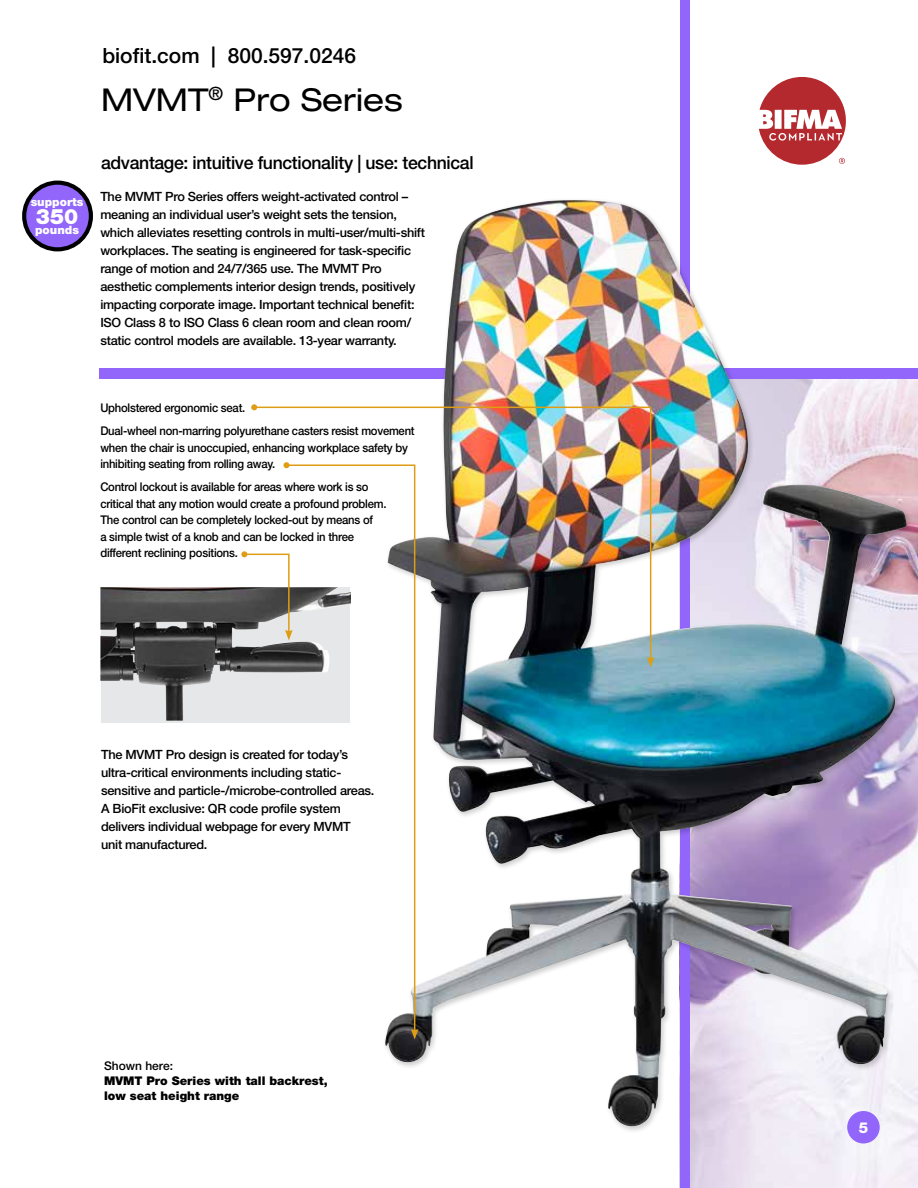
<style>
.page{position:relative;width:918px;height:1188px;background:#fff}
.page>*{position:absolute;margin:0;border:0;box-sizing:border-box;transform-origin:0 0}
.t1{font:expanded 31.5px "Helvetica Neue LT Std";color:#000}
.t2{font:900 21.15px "Helvetica Neue LT Std";color:#fff}
.t3{font:500 21px "Helvetica Neue LT Std";color:#000}
.t4{font:500 18px "Helvetica Neue LT Std";letter-spacing:-.02em;color:#000}
.t5{font:800 15px "Helvetica Neue LT Std";color:#fff}
.t6{font:500 12.75px/18px "Helvetica Neue LT Std";letter-spacing:-.02em;color:#000}
.t7{font:500 12px/16.5px "Helvetica Neue LT Std";letter-spacing:-.02em;color:#000;scale:.94 1}
.t8{font:900 12px/15px "Helvetica Neue LT Std";color:#000}
.t9{font:500 12px "Helvetica Neue LT Std";color:#000}
.t10{font:900 11.55px "Helvetica Neue LT Std";color:#fff}
</style>
<div class="page">
<img style="left:689px;top:379px;width:229px;height:809px">
<div style="left:680px;top:0;width:9px;height:1188px;background:#9265fb"></div>
<div style="left:99px;top:368px;width:819px;height:11px;background:#9265fb"></div>
<div style="left:847px;top:1111px;width:33px;height:32px;background:#9265fb;border-radius:50%"></div>
<div style="left:383px;top:198px;width:531px;height:935px;background:#000;opacity:.2"></div>
<img style="left:385px;top:200px;width:255px;height:864px">
<img style="left:253px;top:406px;width:399px;height:255px">
<svg style="left:251px;top:404px;width:6px;height:6px"></svg>
<svg style="left:647px;top:657px;width:7px;height:10px"></svg>
<svg style="left:285px;top:464px;width:131px;height:569px"></svg>
<svg style="left:284px;top:462px;width:6px;height:6px"></svg>
<svg style="left:411px;top:1029px;width:8px;height:11px"></svg>
<img style="left:100px;top:587px;width:251px;height:134px">
<svg style="left:241px;top:551px;width:52px;height:89px"></svg>
<div style="left:24px;top:183px;width:67px;height:66px;background:#9265fb;border-radius:50%"></div>
<div style="left:22px;top:181px;width:71px;height:70px;border:4px solid #000;border-radius:50%"></div>
<svg style="left:759px;top:77px;width:87px;height:88px"></svg>
<h3 class="t3" style="left:102px;top:43px;width:255px">biofit.com | 800.597.0246</h3>
<h1 class="t1" style="left:101px;top:80px;width:303px">MVMT<sup>®</sup> Pro Series</h1>
<p class="t10" style="left:31px;top:195px;width:54px">supports</p>
<h2 class="t2" style="left:36px;top:204px;width:44px">350</h2>
<p class="t10" style="left:35px;top:223px;width:45px">pounds</p>
<h3 class="t4" style="left:101px;top:152px;width:374px">advantage: intuitive functionality | use: technical</h3>
<p class="t6" style="left:100px;top:187px;width:326px">The MVMT Pro Series offers weight-activated control – meaning an individual user’s weight sets the tension, which alleviates resetting controls in multi-user/multi-shift workplaces. The seating is engineered for task-specific range of motion and 24/7/365 use. The MVMT Pro aesthetic complements interior design trends, positively impacting corporate image. Important technical benefit:<br>ISO Class 8 to ISO Class 6 clean room and clean room/ static control models are available. 13-year warranty.</p>
<p class="t7" style="left:100px;top:396px;width:336px;line-height:23.2px">Upholstered ergonomic seat.<br>Dual-wheel non-marring polyurethane casters resist movement</p>
<p class="t7" style="left:100px;top:439px;width:329px">when the chair is unoccupied, enhancing workplace safety by inhibiting seating from rolling away.</p>
<p class="t7" style="left:100px;top:479px;width:306px">Control lockout is available for areas where work is so critical that any motion would create a profound problem.<br>The control can be completely locked-out by means of<br>a simple twist of a knob and can be locked in three different reclining positions.</p>
<p class="t6" style="left:101px;top:746px;width:275px">The MVMT Pro design is created for today’s ultra-critical environments including static&shy;sensitive and particle-/microbe-controlled areas.<br>A BioFit exclusive: QR code profile system delivers individual webpage for every MVMT unit manufactured.</p>
<p class="t9" style="left:104px;top:1059px;width:70px">Shown here:</p>
<p class="t8" style="left:104px;top:1073px;width:225px">MVMT Pro Series with tall backrest, low seat height range</p>
<p class="t5" style="left:859px;top:1118px;width:11px">5</p>
</div>
